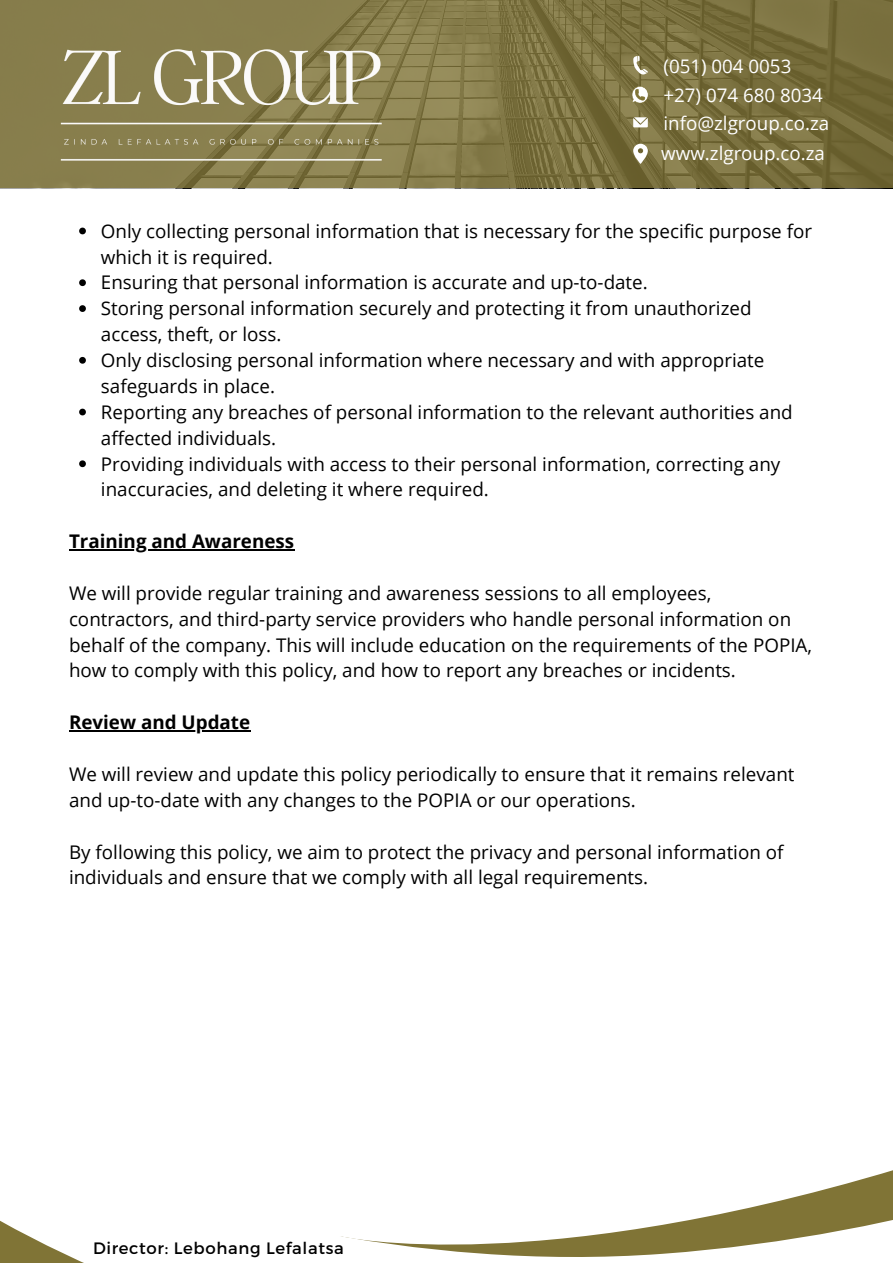
<style>
.page{position:relative;width:893px;height:1264px;background:#fff}
.page>*{position:absolute;margin:0;border:0;box-sizing:border-box;transform-origin:0 0}
.t1{font:18.75px/25.8px "Open Sans";color:#000}
.t2{font:18.75px/35.7px "Open Sans";color:#fff}
.t3{font:700 18.75px "Open Sans";color:#000}
.t4{font:16.5px "Montserrat";letter-spacing:.04em;color:#000}
</style>
<div class="page">
<svg style="left:0;top:1170px;width:892px;height:92px"></svg>
<svg style="left:79px;top:227px;width:7px;height:7px"></svg>
<svg style="left:79px;top:279px;width:7px;height:7px"></svg>
<svg style="left:79px;top:305px;width:7px;height:7px"></svg>
<svg style="left:79px;top:357px;width:7px;height:7px"></svg>
<svg style="left:79px;top:408px;width:7px;height:7px"></svg>
<svg style="left:79px;top:460px;width:7px;height:7px"></svg>
<hr style="left:69px;top:549px;width:225px;height:1px;background:#000">
<hr style="left:69px;top:730px;width:181px;height:1px;background:#000">
<svg style="left:0;top:0;width:892px;height:188px;background:#7c7241"></svg>
<svg style="left:623px;top:46px;width:24px;height:29px"></svg>
<svg style="left:623px;top:117px;width:24px;height:20px"></svg>
<svg style="left:633px;top:144px;width:14px;height:20px"></svg>
<img style="left:58px;top:3px;width:376px;height:186px">
<svg style="left:623px;top:84px;width:25px;height:19px"></svg>
<p class="t2" style="left:651px;top:36px;width:169px">+2774 680 8034 info@zlgroup.co.za www.zlgroup.co.za</p>
<p class="t2" style="left:663px;top:48px;width:129px">(051) 004 0053</p>
<p class="t2" style="left:663px;top:80px;width:167px;line-height:28.2px">+27) 074 680 8034 info@zlgroup.co.za</p>
<p class="t2" style="left:661px;top:135px;width:165px">www.zlgroup.co.za</p>
<p class="t1" style="left:101px;top:217px;width:712px">Only collecting personal information that is necessary for the specific purpose for which it is required.<br>Ensuring that personal information is accurate and up-to-date.<br>Storing personal information securely and protecting it from unauthorized access, theft, or loss.<br>Only disclosing personal information where necessary and with appropriate safeguards in place.<br>Reporting any breaches of personal information to the relevant authorities and affected individuals.<br>Providing individuals with access to their personal information, correcting any inaccuracies, and deleting it where required.</p>
<p class="t3" style="left:69px;top:528px;width:227px">Training and Awareness</p>
<p class="t1" style="left:69px;top:579px;width:744px">We will provide regular training and awareness sessions to all employees, contractors, and third-party service providers who handle personal information on behalf of the company. This will include education on the requirements of the POPIA, how to comply with this policy, and how to report any breaches or incidents.</p>
<p class="t3" style="left:69px;top:709px;width:183px">Review and Update</p>
<p class="t1" style="left:69px;top:760px;width:727px">We will review and update this policy periodically to ensure that it remains relevant and up-to-date with any changes to the POPIA or our operations.</p>
<p class="t1" style="left:69px;top:838px;width:716px">By following this policy, we aim to protect the privacy and personal information of individuals and ensure that we comply with all legal requirements.</p>
<p class="t4" style="left:93px;top:1237px;width:252px">Director: Lebohang Lefalatsa</p>
</div>
